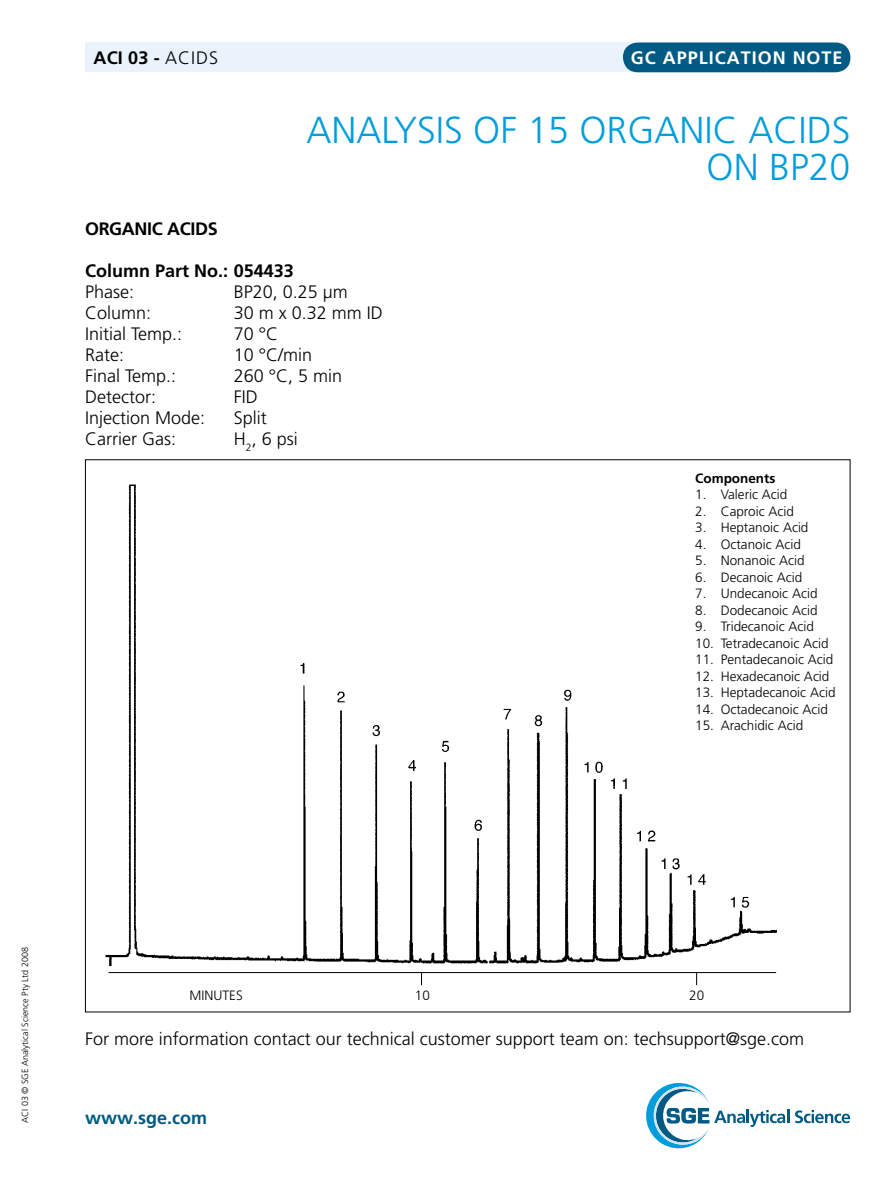
<style>
.page{position:relative;width:893px;height:1191px;background:#fff}
.page>*{position:absolute;margin:0;border:0;box-sizing:border-box;transform-origin:0 0}
.t1{font:300 37.5px/37.5px "Frutiger";color:#009ddc}
.t2{font:300 18px "Frutiger";color:#000}
.t3{font:700 18px "Frutiger";color:#000}
.t4{font:700 18px "Frutiger";letter-spacing:.055em;color:#fff}
.t5{font:700 18px "Frutiger";letter-spacing:-.02em;color:#000}
.t6{font:700 18px "Frutiger";color:#005a84}
.t7{font:300 13.5px "Frutiger";color:#000}
.t8{font:700 13.5px "Frutiger";color:#000}
.t9{font:300 9px "Frutiger";color:#000}
.s1{font-weight:300}
</style>
<div class="page">
<div style="left:85px;top:43px;width:753px;height:29px;background:#eaf2fb"></div>
<div style="left:623px;top:43px;width:227px;height:29px;background:#005a84;border-radius:15px"></div>
<svg style="left:795px;top:1110px;width:55px;height:13px"></svg>
<svg style="left:646px;top:1083px;width:143px;height:65px"></svg>
<img style="left:105px;top:484px;width:672px;height:481px">
<hr style="left:109px;top:972px;width:667px;height:1px;background:#000">
<svg style="left:696px;top:973px;width:1px;height:12px"></svg>
<svg style="left:421px;top:973px;width:1px;height:12px"></svg>
<h2 class="t3" style="left:94px;top:47px;width:126px">ACI 03 - <span class="s1">ACIDS</span></h2>
<h2 class="t4" style="left:631px;top:47px;width:213px">GC APPLICATION NOTE</h2>
<h1 class="t1" style="left:707px;top:112px;width:145px;text-indent:-400px">Analysis of 15 Organic Acids on BP20</h1>
<h2 class="t5" style="left:85px;top:218px;width:134px">ORGANIC ACIDS</h2>
<h2 class="t3" style="left:85px;top:260px;width:210px">Column Part No.: 054433</h2>
<h2 class="t2" style="left:85px;top:281px;width:51px">Phase:</h2>
<h2 class="t2" style="left:234px;top:281px;width:116px">BP20, 0.25 μm</h2>
<h2 class="t2" style="left:85px;top:302px;width:68px">Column:</h2>
<h2 class="t2" style="left:234px;top:302px;width:151px">30 m x 0.32 mm ID</h2>
<h2 class="t2" style="left:85px;top:323px;width:99px">Initial Temp.:</h2>
<h2 class="t2" style="left:234px;top:323px;width:46px">70 °C</h2>
<h2 class="t2" style="left:85px;top:344px;width:41px">Rate:</h2>
<h2 class="t2" style="left:234px;top:344px;width:80px">10 °C/min</h2>
<h2 class="t2" style="left:85px;top:365px;width:93px">Final Temp.:</h2>
<h2 class="t2" style="left:234px;top:365px;width:110px">260 °C, 5 min</h2>
<h2 class="t2" style="left:85px;top:386px;width:72px">Detector:</h2>
<h2 class="t2" style="left:234px;top:386px;width:25px">FID</h2>
<h2 class="t2" style="left:85px;top:407px;width:122px">Injection Mode:</h2>
<h2 class="t2" style="left:234px;top:407px;width:34px">Split</h2>
<h2 class="t2" style="left:85px;top:428px;width:92px">Carrier Gas:</h2>
<h2 class="t2" style="left:234px;top:428px;width:65px">H<sub>2</sub>, 6 psi</h2>
<p class="t8" style="left:695px;top:470px;width:82px">Components</p>
<p class="t7" style="left:695px;top:487px;width:94px">1. Valeric Acid</p>
<p class="t7" style="left:695px;top:503px;width:100px">2. Caproic Acid</p>
<p class="t7" style="left:695px;top:520px;width:115px">3. Heptanoic Acid</p>
<p class="t7" style="left:695px;top:536px;width:107px">4. Octanoic Acid</p>
<p class="t7" style="left:695px;top:553px;width:111px">5. Nonanoic Acid</p>
<p class="t7" style="left:695px;top:569px;width:109px">6. Decanoic Acid</p>
<p class="t7" style="left:695px;top:586px;width:124px">7. Undecanoic Acid</p>
<p class="t7" style="left:695px;top:602px;width:124px">8. Dodecanoic Acid</p>
<p class="t7" style="left:695px;top:619px;width:120px">9. Tridecanoic Acid</p>
<p class="t7" style="left:695px;top:635px;width:135px">10. Tetradecanoic Acid</p>
<p class="t7" style="left:695px;top:652px;width:140px">11. Pentadecanoic Acid</p>
<p class="t7" style="left:695px;top:668px;width:136px">12. Hexadecanoic Acid</p>
<p class="t7" style="left:695px;top:685px;width:142px">13. Heptadecanoic Acid</p>
<p class="t7" style="left:695px;top:701px;width:134px">14. Octadecanoic Acid</p>
<p class="t7" style="left:695px;top:718px;width:110px">15. Arachidic Acid</p>
<p class="t9" style="left:20px;top:1123px;width:177px;rotate:-90deg">ACI 03 © SGE Analytical Science Pty Ltd 2008</p>
<p class="t7" style="left:190px;top:988px;width:55px">MINUTES</p>
<p class="t7" style="left:415px;top:988px;width:17px">10</p>
<p class="t7" style="left:689px;top:988px;width:17px">20</p>
<h2 class="t2" style="left:85px;top:1028px;width:721px">For more information contact our technical customer support team on: techsupport@sge.com</h2>
<h2 class="t6" style="left:85px;top:1106px;width:124px">www.sge.com</h2>
</div>
